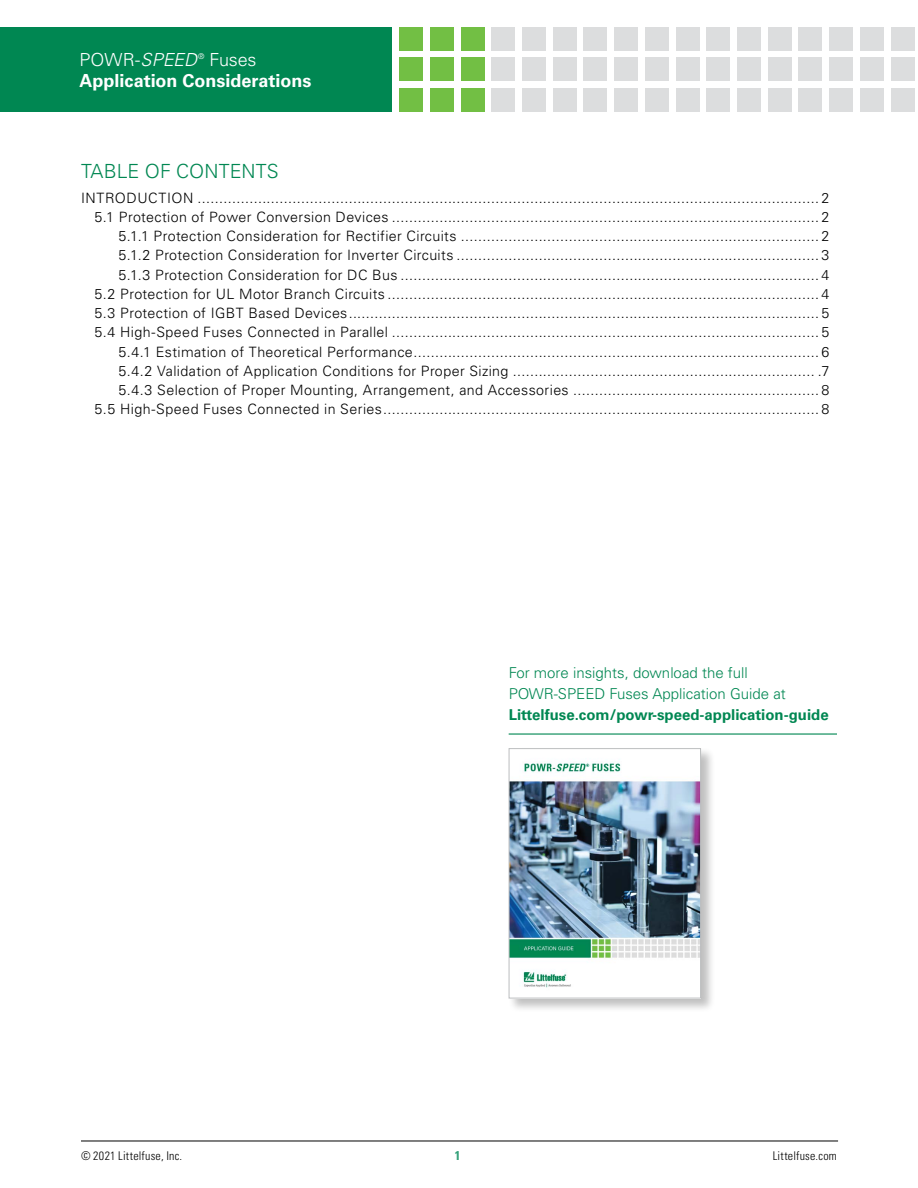
<style>
.page{position:relative;width:918px;height:1188px;background:#fff}
.page>*{position:absolute;margin:0;border:0;box-sizing:border-box;transform-origin:0 0}
.Body_text{font:300 19.5px "Univers LT Std";color:#008752}
.t1{font:700 18px "Univers LT Std";color:#fff}
.t2{font:300 18px "Univers LT Std";letter-spacing:-.01em;color:#fff}
.t3{font:300 15px/21px "Univers LT Std";color:#008752}
.Body_Copy__WP{font:300 14.25px "Univers LT Std";letter-spacing:.025em;color:#000}
.t4{font:700 condensed 12.75px "Univers LT Std";color:#35a17a}
.t5{font:300 condensed 12px "Univers LT Std";letter-spacing:.02em;color:#000}
.t6{font:300 7.8px "Univers LT Std";color:#fff}
.s1{font-style:italic}
.s2{font-weight:700}
</style>
<div class="page">
<hr style="left:81px;top:1141px;width:757px;height:1px;background:#000">
<div style="left:0;top:27px;width:392px;height:85px;background:#008752"></div>
<div style="left:399px;top:27px;width:24px;height:23px;background:#72bf44"></div>
<div style="left:399px;top:58px;width:24px;height:23px;background:#72bf44"></div>
<div style="left:399px;top:88px;width:24px;height:24px;background:#72bf44"></div>
<div style="left:430px;top:27px;width:24px;height:23px;background:#72bf44"></div>
<div style="left:430px;top:58px;width:24px;height:23px;background:#72bf44"></div>
<div style="left:430px;top:88px;width:24px;height:24px;background:#72bf44"></div>
<div style="left:461px;top:27px;width:23px;height:23px;background:#72bf44"></div>
<div style="left:461px;top:58px;width:23px;height:23px;background:#72bf44"></div>
<div style="left:461px;top:88px;width:23px;height:24px;background:#72bf44"></div>
<div style="left:491px;top:27px;width:24px;height:23px;background:#dcddde"></div>
<div style="left:491px;top:58px;width:24px;height:23px;background:#dcddde"></div>
<div style="left:491px;top:88px;width:24px;height:24px;background:#dcddde"></div>
<div style="left:522px;top:27px;width:24px;height:23px;background:#dcddde"></div>
<div style="left:522px;top:58px;width:24px;height:23px;background:#dcddde"></div>
<div style="left:522px;top:88px;width:24px;height:24px;background:#dcddde"></div>
<div style="left:553px;top:27px;width:23px;height:23px;background:#dcddde"></div>
<div style="left:553px;top:58px;width:23px;height:23px;background:#dcddde"></div>
<div style="left:553px;top:88px;width:23px;height:24px;background:#dcddde"></div>
<div style="left:584px;top:27px;width:23px;height:23px;background:#dcddde"></div>
<div style="left:584px;top:58px;width:23px;height:23px;background:#dcddde"></div>
<div style="left:584px;top:88px;width:23px;height:24px;background:#dcddde"></div>
<div style="left:614px;top:27px;width:24px;height:23px;background:#dcddde"></div>
<div style="left:614px;top:58px;width:24px;height:23px;background:#dcddde"></div>
<div style="left:614px;top:88px;width:24px;height:24px;background:#dcddde"></div>
<div style="left:645px;top:27px;width:24px;height:23px;background:#dcddde"></div>
<div style="left:645px;top:58px;width:24px;height:23px;background:#dcddde"></div>
<div style="left:645px;top:88px;width:24px;height:24px;background:#dcddde"></div>
<div style="left:676px;top:27px;width:23px;height:23px;background:#dcddde"></div>
<div style="left:676px;top:58px;width:23px;height:23px;background:#dcddde"></div>
<div style="left:676px;top:88px;width:23px;height:24px;background:#dcddde"></div>
<div style="left:707px;top:27px;width:23px;height:23px;background:#dcddde"></div>
<div style="left:707px;top:58px;width:23px;height:23px;background:#dcddde"></div>
<div style="left:707px;top:88px;width:23px;height:24px;background:#dcddde"></div>
<div style="left:737px;top:27px;width:24px;height:23px;background:#dcddde"></div>
<div style="left:737px;top:58px;width:24px;height:23px;background:#dcddde"></div>
<div style="left:737px;top:88px;width:24px;height:24px;background:#dcddde"></div>
<div style="left:768px;top:27px;width:23px;height:23px;background:#dcddde"></div>
<div style="left:768px;top:58px;width:23px;height:23px;background:#dcddde"></div>
<div style="left:768px;top:88px;width:23px;height:24px;background:#dcddde"></div>
<div style="left:799px;top:27px;width:23px;height:23px;background:#dcddde"></div>
<div style="left:799px;top:58px;width:23px;height:23px;background:#dcddde"></div>
<div style="left:799px;top:88px;width:23px;height:24px;background:#dcddde"></div>
<div style="left:860px;top:27px;width:24px;height:23px;background:#dcddde"></div>
<div style="left:860px;top:58px;width:24px;height:23px;background:#dcddde"></div>
<div style="left:860px;top:88px;width:24px;height:24px;background:#dcddde"></div>
<div style="left:829px;top:27px;width:24px;height:23px;background:#dcddde"></div>
<div style="left:829px;top:58px;width:24px;height:23px;background:#dcddde"></div>
<div style="left:829px;top:88px;width:24px;height:24px;background:#dcddde"></div>
<div style="left:891px;top:27px;width:23px;height:23px;background:#dcddde"></div>
<div style="left:891px;top:58px;width:23px;height:23px;background:#dcddde"></div>
<div style="left:891px;top:88px;width:23px;height:24px;background:#dcddde"></div>
<hr style="left:509px;top:733px;width:328px;height:2px;background:#008752">
<div style="left:508px;top:747px;width:207px;height:266px;background:#000;opacity:.25"></div>
<img style="left:511px;top:750px;width:188px;height:246px">
<div style="left:509px;top:748px;width:192px;height:250px;border:1px solid #bcbec0"></div>
<p class="t2" style="left:79px;top:48px;width:119px">POWR-<span class="s1">SPEED</span></p>
<p class="t6" style="left:198px;top:51px;width:8px">®</p>
<p class="t2" style="left:209px;top:48px;width:49px">Fuses</p>
<p class="t1" style="left:79px;top:70px;width:234px">Application Considerations</p>
<p class="Body_text" style="left:81px;top:159px;width:199px">TABLE OF CONTENTS</p>
<p class="Body_Copy__WP" style="left:81px;top:189px;width:750px">INTRODUCTION ................................................................................................................................................ 2</p>
<p class="Body_Copy__WP" style="left:94px;top:208px;width:737px">5.1 Protection of Power Conversion Devices ................................................................................................... 2</p>
<p class="Body_Copy__WP" style="left:119px;top:228px;width:712px">5.1.1 Protection Consideration for Rectifier Circuits ................................................................................... 2</p>
<p class="Body_Copy__WP" style="left:119px;top:247px;width:712px">5.1.2 Protection Consideration for Inverter Circuits .................................................................................... 3</p>
<p class="Body_Copy__WP" style="left:119px;top:266px;width:712px">5.1.3 Protection Consideration for DC Bus ................................................................................................. 4</p>
<p class="Body_Copy__WP" style="left:94px;top:285px;width:737px">5.2 Protection for UL Motor Branch Circuits .................................................................................................... 4</p>
<p class="Body_Copy__WP" style="left:94px;top:305px;width:737px">5.3 Protection of IGBT Based Devices............................................................................................................. 5</p>
<p class="Body_Copy__WP" style="left:94px;top:324px;width:737px">5.4 High-Speed Fuses Connected in Parallel ................................................................................................... 5</p>
<p class="Body_Copy__WP" style="left:119px;top:343px;width:712px">5.4.1 Estimation of Theoretical Performance.............................................................................................. 6</p>
<p class="Body_Copy__WP" style="left:119px;top:362px;width:712px">5.4.2 Validation of Application Conditions for Proper Sizing ...................................................................... .7</p>
<p class="Body_Copy__WP" style="left:119px;top:381px;width:712px">5.4.3 Selection of Proper Mounting, Arrangement, and Accessories ......................................................... 8</p>
<p class="Body_Copy__WP" style="left:94px;top:401px;width:737px">5.5 High-Speed Fuses Connected in Series..................................................................................................... 8</p>
<p class="t3" style="left:509px;top:662px;width:322px">For more insights, download the full<br>POWR-SPEED Fuses Application Guide at<br><span class="s2">Littelfuse.com/powr-speed-application-guide</span></p>
<p class="t5" style="left:81px;top:1149px;width:103px">© 2021 Littelfuse, Inc.</p>
<p class="t4" style="left:455px;top:1147px;width:7px">1</p>
<p class="t5" style="left:773px;top:1149px;width:66px">Littelfuse.com</p>
</div>
